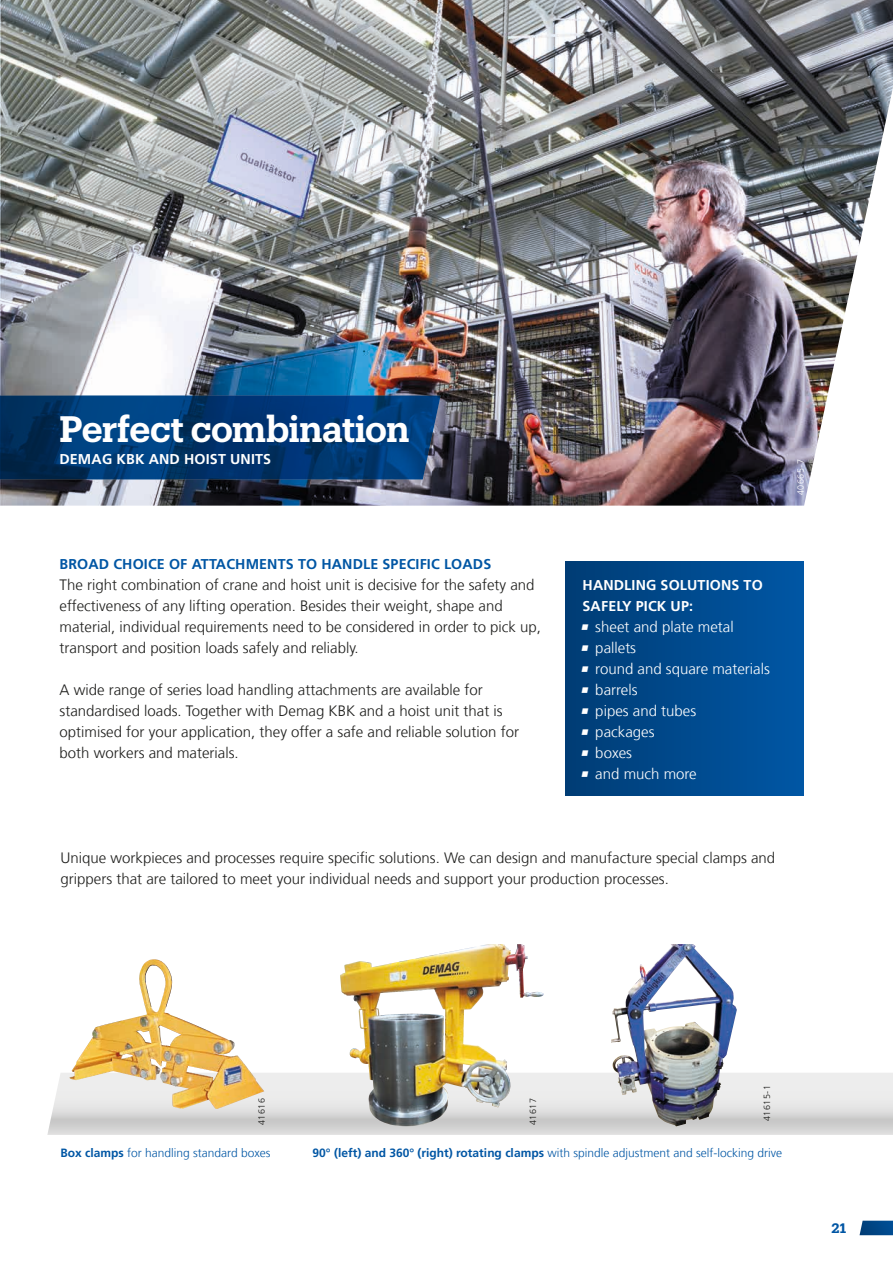
<style>
.page{position:relative;width:893px;height:1263px;background:#fff}
.page>*{position:absolute;margin:0;border:0;box-sizing:border-box;transform-origin:0 0}
.Headline_level_3_24{font:600 36px "Produkt";letter-spacing:-.015em;color:#fff}
.Body_copy_45light_10{font:300 15px/21px "Frutiger LT Com";color:#1d1d1b}
.t1{font:300 15px "Frutiger LT Com";color:#fff}
.Body_inline_headline{font:700 14.25px/21px "Frutiger LT Com";letter-spacing:.01em;color:#fff}
.Body_inline_headline-2{font:700 14.25px "Frutiger LT Com";letter-spacing:.01em;color:#0056a4}
.t2{font:600 13.5px "Produkt";color:#0056a4}
.Image_caption_8_10_5{font:300 12px "Frutiger LT Com";color:#0056a4}
.Image_ID{font:300 9px "Frutiger LT Com";letter-spacing:.05em;color:#1d1d1b}
.Image_ID-2{font:300 9px "Frutiger LT Com";letter-spacing:.05em;color:#fff}
.s1{font-weight:700}
</style>
<div class="page">
<svg style="left:47px;top:1073px;width:846px;height:62px;background:#dedede"></svg>
<img style="left:611px;top:944px;width:126px;height:182px">
<img style="left:340px;top:944px;width:171px;height:182px">
<img style="left:69px;top:959px;width:195px;height:150px">
<img style="left:0;top:0;width:893px;height:506px">
<div style="left:566px;top:561px;width:238px;height:235px;background:linear-gradient(to right,#003d75,#0056a5)"></div>
<svg style="left:859px;top:1221px;width:34px;height:14px"></svg>
<svg style="left:0;top:395px;width:441px;height:84px;background:#023972"></svg>
<p class="Headline_level_3_24" style="left:59px;top:404px;width:351px">Perfect combination</p>
<p class="Body_inline_headline" style="left:59px;top:448px;width:213px">DEMAG KBK AND HOIST UNITS</p>
<p class="Body_inline_headline-2" style="left:60px;top:555px;width:433px">BROAD CHOICE OF ATTACHMENTS TO HANDLE SPECIFIC LOADS</p>
<p class="Body_copy_45light_10" style="left:60px;top:574px;width:483px">The right combination of crane and hoist unit is decisive for the safety and effectiveness of any lifting operation. Besides their weight, shape and material, individual requirements need to be considered in order to pick up, transport and position loads safely and reliably.</p>
<p class="Body_copy_45light_10" style="left:60px;top:679px;width:461px">A wide range of series load handling attachments are available for standardised loads. Together with Demag KBK and a hoist unit that is optimised for your application, they offer a safe and reliable solution for both workers and materials.</p>
<p class="Image_ID-2" style="left:795px;top:495px;width:37px;rotate:-90deg">40665-7</p>
<p class="Body_inline_headline" style="left:583px;top:574px;width:182px">HANDLING SOLUTIONS TO<br>SAFELY PICK UP:</p>
<p class="t1" style="left:583px;top:618px;width:153px">• sheet and plate metal</p>
<p class="t1" style="left:583px;top:639px;width:55px">• pallets</p>
<p class="t1" style="left:583px;top:660px;width:189px">• round and square materials</p>
<p class="t1" style="left:583px;top:681px;width:56px">• barrels</p>
<p class="t1" style="left:583px;top:702px;width:115px">• pipes and tubes</p>
<p class="t1" style="left:583px;top:723px;width:73px">• packages</p>
<p class="t1" style="left:583px;top:744px;width:51px">• boxes</p>
<p class="t1" style="left:583px;top:765px;width:116px">• and much more</p>
<p class="Body_copy_45light_10" style="left:61px;top:847px;width:716px">Unique workpieces and processes require specific solutions. We can design and manufacture special clamps and grippers that are tailored to meet your individual needs and support your production processes.</p>
<p class="Image_ID" style="left:762px;top:1121px;width:37px;rotate:-90deg">41615-1</p>
<p class="Image_ID" style="left:256px;top:1125px;width:28px;rotate:-90deg">41616</p>
<p class="Image_ID" style="left:528px;top:1125px;width:28px;rotate:-90deg">41617</p>
<p class="Image_caption_8_10_5" style="left:61px;top:1145px;width:211px"><span class="s1">Box clamps</span> for handling standard boxes</p>
<p class="Image_caption_8_10_5" style="left:313px;top:1145px;width:471px"><span class="s1">90° (left) and 360° (right) rotating clamps</span> with spindle adjustment and self-locking drive</p>
<p class="t2" style="left:831px;top:1219px;width:16px">21</p>
</div>
